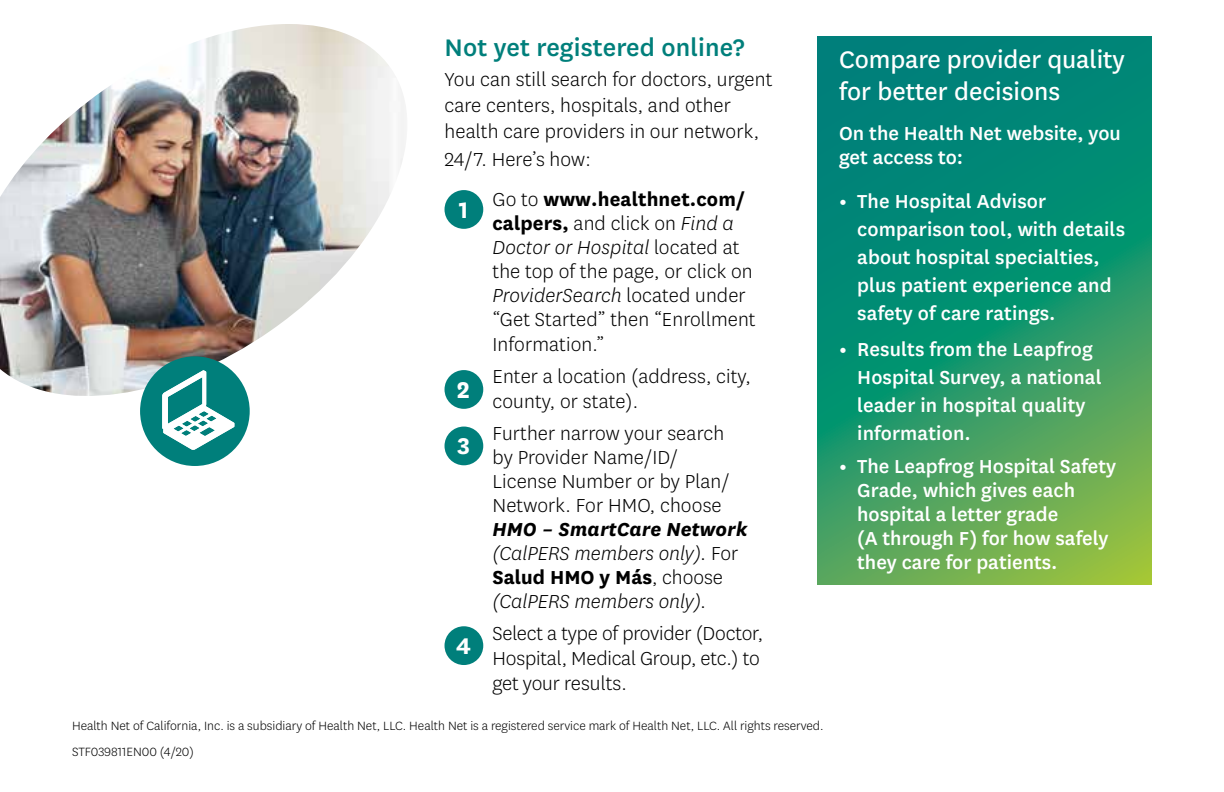
<style>
.page{position:relative;width:1224px;height:792px;background:#fff}
.page>*{position:absolute;margin:0;border:0;box-sizing:border-box;transform-origin:0 0}
.t1{font:28px/32px "Centene Sans";letter-spacing:-.005em;color:#fff}
.t2{font:500 28px "Centene Sans";letter-spacing:.005em;color:#007f7b}
.t3{font:700 26.6px/56.4px "Centene Sans";color:#fff}
.t4{font:300 22px/24.2px "Centene Sans";letter-spacing:.005em;color:#000}
.t5{font:500 22px/28px "Centene Sans";letter-spacing:.005em;color:#fff}
.t6{font:italic 300 22px/24px "Centene Sans";color:#000}
.t7{font:300 14px/26px "Centene Sans";color:#000}
.s1{font-weight:700}
.s2{font-style:italic}
.s3{font-style:normal}
.s4{font-weight:700;font-style:normal}
</style>
<div class="page">
<div style="left:445px;top:190px;width:38px;height:39px;background:#007f7b;border-radius:50%"></div>
<div style="left:445px;top:370px;width:38px;height:39px;background:#007f7b;border-radius:50%"></div>
<div style="left:445px;top:427px;width:38px;height:38px;background:#007f7b;border-radius:50%"></div>
<div style="left:445px;top:626px;width:38px;height:39px;background:#007f7b;border-radius:50%"></div>
<img style="left:0;top:24px;width:406px;height:380px">
<svg style="left:818px;top:36px;width:334px;height:549px;background:#24966a"></svg>
<div style="left:140px;top:356px;width:110px;height:110px;background:#007f7b;border-radius:50%"></div>
<svg style="left:162px;top:370px;width:72px;height:80px"></svg>
<p class="t2" style="left:445px;top:28px;width:302px">Not yet registered online?</p>
<p class="t4" style="left:445px;top:65px;width:329px;line-height:26px">You can still search for doctors, urgent care centers, hospitals, and other health care providers in our network,</p>
<p class="t4" style="left:493px;top:138px;width:254px;line-height:40px;text-indent:-48px">24/7. Here’s how:<br>Go to <span class="s1">www.healthnet.com/</span></p>
<p class="t4" style="left:493px;top:210px;width:265px"><span class="s1">calpers,</span> and click on <span class="s2">Find a<br>Doctor or Hospital</span> located at the top of the page, or click on<br><span class="s2">ProviderSearch</span> located under “Get Started” then “Enrollment<br>Information.”</p>
<p class="t4" style="left:493px;top:363px;width:260px;line-height:25px">Enter a location (address, city, county, or state).</p>
<p class="t4" style="left:493px;top:420px;width:239px">Further narrow your search by Provider Name/ID/<br>License Number or by Plan/<br>Network. For HMO, choose</p>
<p class="t6" style="left:493px;top:516px;width:256px"><span class="s1">HMO – SmartCare Network </span>(CalPERS members only). <span class="s3">For<br></span><span class="s4">Salud HMO y Más</span><span class="s3">, choose </span>(CalPERS members only).</p>
<p class="t4" style="left:493px;top:620px;width:272px;line-height:25px">Select a type of provider (Doctor,<br>Hospital, Medical Group, etc.) to get your results.</p>
<p class="t3" style="left:459px;top:180px;width:11px">1</p>
<p class="t3" style="left:457px;top:360px;width:15px">2<br>3</p>
<p class="t3" style="left:456px;top:616px;width:17px">4</p>
<p class="t7" style="left:72px;top:712px;width:753px">Health Net of California, Inc. is a subsidiary of Health Net, LLC. Health Net is a registered service mark of Health Net, LLC. All rights reserved.<br>STF039811EN00 (4/20)</p>
<p class="t1" style="left:839px;top:42px;width:287px">Compare provider quality for better decisions</p>
<p class="t5" style="left:839px;top:120px;width:283px;line-height:24px">On the Health Net website, you get access to:</p>
<p class="t5" style="left:857px;top:186px;width:269px;text-indent:-18px"><span class="s1">•</span> The Hospital Advisor comparison tool, with details about hospital specialties, plus patient experience and safety of care ratings.</p>
<p class="t5" style="left:857px;top:334px;width:246px;text-indent:-18px"><span class="s1">•</span> Results from the Leapfrog<br>Hospital Survey, a national leader in hospital quality information.</p>
<p class="t5" style="left:857px;top:452px;width:261px;line-height:24px;text-indent:-18px"><span class="s1">•</span> The Leapfrog Hospital Safety<br>Grade, which gives each hospital a letter grade<br>(A through F) for how safely they care for patients.</p>
</div>
